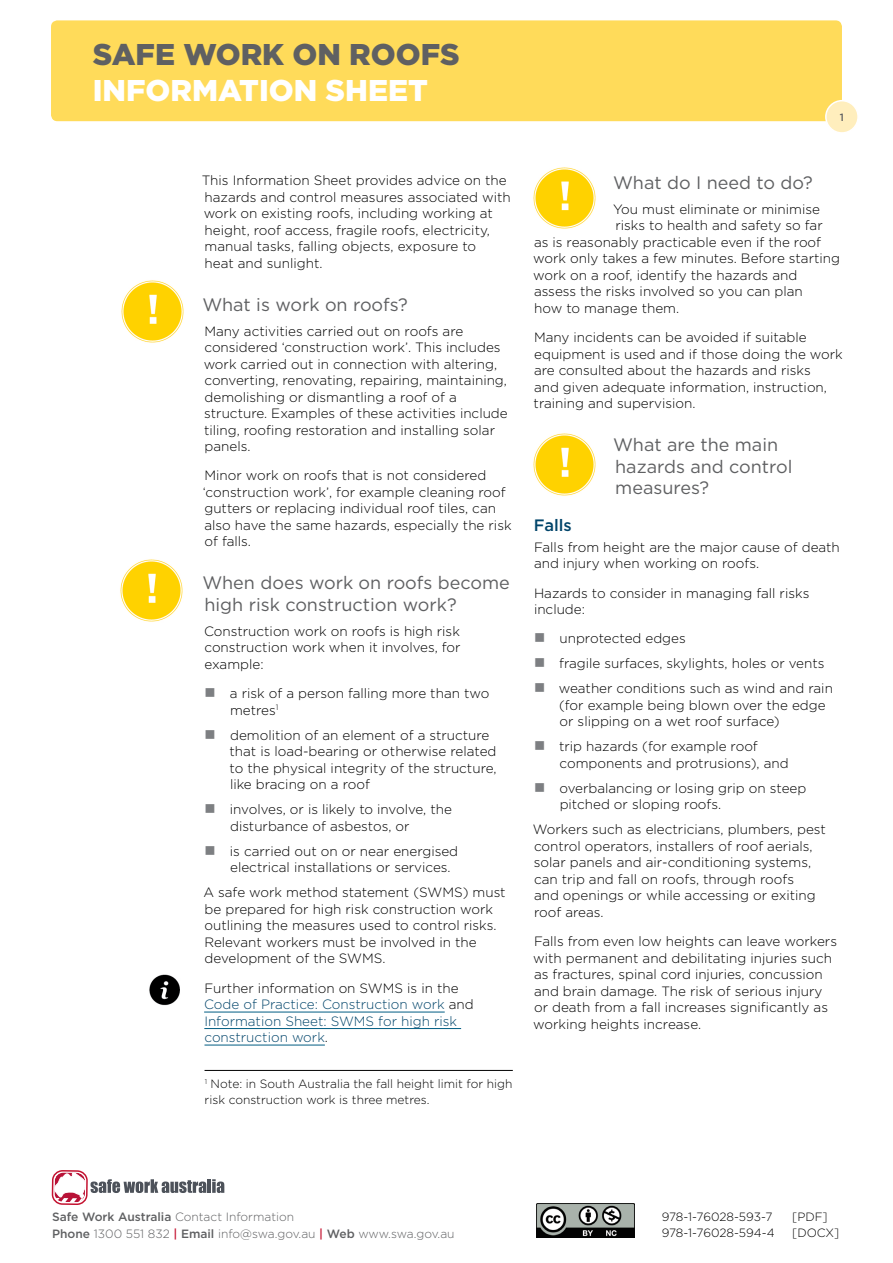
<style>
.page{position:relative;width:893px;height:1263px;background:#fff}
.page>*{position:absolute;margin:0;border:0;box-sizing:border-box;transform-origin:0 0}
.Header_1{font:900 30px/36px "Gotham";color:#fff}
.Header_2{font:18px/21.6px "Gotham";color:#5f6062}
.Header_3{font:500 16.5px "Gotham";color:#00446a}
.Body_copy{font:300 13.5px/16.5px "Gotham";color:#000}
.Body_copy-2{font:300 13.5px/16.5px "Gotham";color:#00446a}
.Footnote{font:300 12px/16.5px "Gotham";color:#000}
.Regulation{font:300 12px/16.5px "Gotham";color:#5f6062}
.Body_copy-3{font:500 10.5px "Gotham";color:#5f6062}
.s1{color:#5f6062}
.s2{color:#000}
.s3{font-weight:500}
.s4{font-weight:500;color:#c41230}
</style>
<div class="page">
<div style="left:51px;top:20px;width:791px;height:101px;background:#ffdb5a;border-radius:6px"></div>
<div style="left:826px;top:101px;width:32px;height:32px;background:#ffeebd;border-radius:50%"></div>
<div style="left:825px;top:100px;width:34px;height:34px;border:2px solid #fff;border-radius:50%"></div>
<div style="left:52px;top:1170px;width:36px;height:35px;border:2px solid #c41230;border-radius:10px"></div>
<svg style="left:91px;top:1179px;width:115px;height:14px"></svg>
<hr style="left:207px;top:1179px;width:4px;height:14px;background:#4d525a">
<svg style="left:212px;top:1179px;width:12px;height:14px"></svg>
<svg style="left:54px;top:1172px;width:31px;height:30px"></svg>
<hr style="left:204px;top:1012px;width:241px;height:1px;background:#005d83">
<hr style="left:204px;top:1028px;width:257px;height:1px;background:#005d83">
<hr style="left:204px;top:1045px;width:121px;height:1px;background:#005d83">
<hr style="left:205px;top:1070px;width:308px;height:1px;background:#000">
<img style="left:121px;top:280px;width:63px;height:63px">
<img style="left:120px;top:559px;width:63px;height:63px">
<img style="left:149px;top:974px;width:31px;height:32px">
<img style="left:536px;top:1203px;width:98px;height:35px">
<img style="left:533px;top:167px;width:63px;height:62px">
<img style="left:533px;top:433px;width:63px;height:63px">
<h1 class="Header_1" style="left:93px;top:36px;width:369px"><span class="s1">SAFE WORK ON ROOFS<br></span>INFORMATION SHEET</h1>
<p class="Body_copy" style="left:202px;top:172px;width:310px">This Information Sheet provides advice on the hazards and control measures associated with work on existing roofs, including working at height, roof access, fragile roofs, electricity, manual tasks, falling objects, exposure to<br>heat and sunlight.</p>
<h2 class="Header_2" style="left:202px;top:293px;width:207px">What is work on roofs?</h2>
<p class="Body_copy" style="left:204px;top:323px;width:306px">Many activities carried out on roofs are considered ‘construction work’. This includes work carried out in connection with altering, converting, renovating, repairing, maintaining, demolishing or dismantling a roof of a structure. Examples of these activities include tiling, roofing restoration and installing solar panels.</p>
<p class="Body_copy" style="left:203px;top:467px;width:310px">Minor work on roofs that is not considered ‘construction work’, for example cleaning roof gutters or replacing individual roof tiles, can also have the same hazards, especially the risk of falls.</p>
<h2 class="Header_2" style="left:202px;top:572px;width:309px">When does work on roofs become high risk construction work?</h2>
<p class="Body_copy" style="left:204px;top:623px;width:258px;text-align:justify">Construction work on roofs is high risk construction work when it involves, for example:</p>
<p class="Body_copy" style="left:230px;top:685px;width:261px">a risk of a person falling more than two metres<sup>1</sup></p>
<p class="Body_copy" style="left:230px;top:727px;width:269px">demolition of an element of a structure that is load-bearing or otherwise related to the physical integrity of the structure, like bracing on a roof</p>
<p class="Body_copy" style="left:230px;top:801px;width:224px">involves, or is likely to involve, the disturbance of asbestos, or</p>
<p class="Body_copy" style="left:230px;top:843px;width:230px">is carried out on or near energised electrical installations or services.</p>
<p class="Body_copy" style="left:203px;top:884px;width:304px">A safe work method statement (SWMS) must be prepared for high risk construction work outlining the measures used to control risks.<br>Relevant workers must be involved in the development of the SWMS.</p>
<p class="Body_copy-2" style="left:204px;top:979px;width:271px"><span class="s2">Further information on SWMS is in the </span>Code of Practice: Construction work <span class="s2">and </span>Information Sheet: SWMS for high risk construction work<span class="s2">.</span></p>
<p class="Footnote" style="left:205px;top:1075px;width:309px"><sup>1</sup> Note: in South Australia the fall height limit for high risk construction work is three metres.</p>
<p class="Body_copy-3" style="left:840px;top:111px;width:6px">1</p>
<h2 class="Header_2" style="left:613px;top:172px;width:201px">What do I need to do?</h2>
<p class="Body_copy" style="left:613px;top:201px;width:208px">You must eliminate or minimise</p>
<p class="Body_copy" style="left:615px;top:217px;width:209px">risks to health and safety so far</p>
<p class="Body_copy" style="left:534px;top:234px;width:289px">as is reasonably practicable even if the roof</p>
<p class="Body_copy" style="left:533px;top:250px;width:308px">work only takes a few minutes. Before starting</p>
<p class="Body_copy" style="left:533px;top:267px;width:266px">work on a roof, identify the hazards and</p>
<p class="Body_copy" style="left:534px;top:283px;width:270px">assess the risks involved so you can plan</p>
<p class="Body_copy" style="left:534px;top:300px;width:147px">how to manage them.</p>
<p class="Body_copy" style="left:534px;top:329px;width:311px">Many incidents can be avoided if suitable equipment is used and if those doing the work are consulted about the hazards and risks<br>and given adequate information, instruction, training and supervision.</p>
<h2 class="Header_2" style="left:613px;top:434px;width:181px">What are the main hazards and control measures?</h2>
<h3 class="Header_3" style="left:534px;top:515px;width:39px">Falls</h3>
<p class="Body_copy" style="left:534px;top:539px;width:307px">Falls from height are the major cause of death and injury when working on roofs.</p>
<p class="Body_copy" style="left:534px;top:584px;width:277px">Hazards to consider in managing fall risks include:</p>
<p class="Body_copy" style="left:559px;top:630px;width:128px">unprotected edges</p>
<p class="Body_copy" style="left:559px;top:655px;width:267px">fragile surfaces, skylights, holes or vents</p>
<p class="Body_copy" style="left:559px;top:680px;width:276px">weather conditions such as wind and rain (for example being blown over the edge or slipping on a wet roof surface)</p>
<p class="Body_copy" style="left:559px;top:738px;width:231px">trip hazards (for example roof components and protrusions), and</p>
<p class="Body_copy" style="left:560px;top:780px;width:248px">overbalancing or losing grip on steep pitched or sloping roofs.</p>
<p class="Body_copy" style="left:533px;top:821px;width:294px">Workers such as electricians, plumbers, pest control operators, installers of roof aerials, solar panels and air-conditioning systems, can trip and fall on roofs, through roofs<br>and openings or while accessing or exiting roof areas.</p>
<p class="Body_copy" style="left:533px;top:933px;width:305px">Falls from even low heights can leave workers with permanent and debilitating injuries such as fractures, spinal cord injuries, concussion and brain damage. The risk of serious injury or death from a fall increases significantly as working heights increase.</p>
<p class="Regulation" style="left:52px;top:1208px;width:404px"><span class="s3">Safe Work Australia</span> Contact Information<br><span class="s3">Phone</span> 1300 551 832 <span class="s4">|</span> <span class="s3">Email</span> info@swa.gov.au <span class="s4">|</span> <span class="s3">Web</span> www.swa.gov.au</p>
<p class="Footnote" style="left:662px;top:1208px;width:112px">978-1-76028-593-7</p>
<p class="Footnote" style="left:792px;top:1208px;width:37px">[PDF]</p>
<p class="Footnote" style="left:662px;top:1225px;width:115px">978-1-76028-594-4</p>
<p class="Footnote" style="left:792px;top:1225px;width:49px">[DOCX]</p>
</div>
